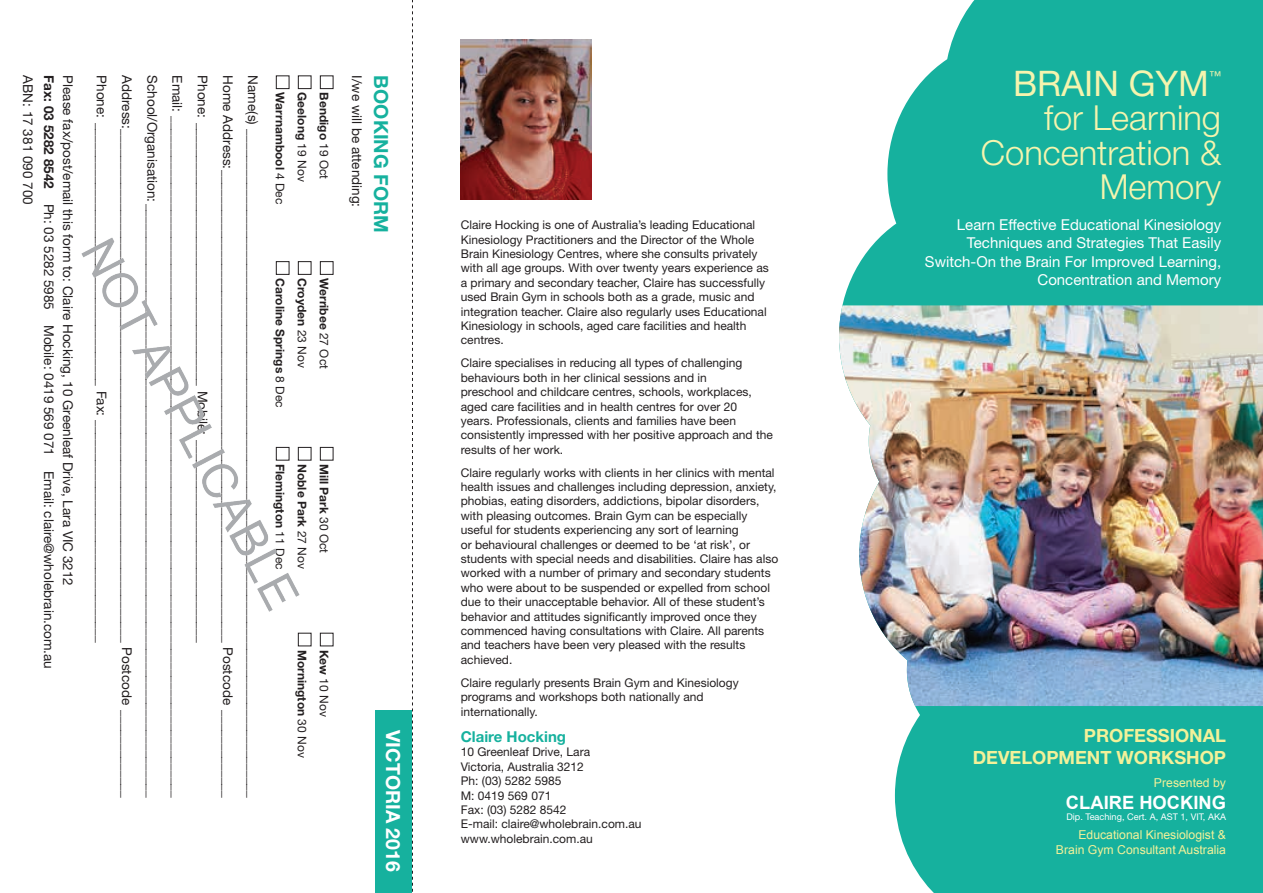
<style>
.page{position:relative;width:1263px;height:893px;background:#fff}
.page>*{position:absolute;margin:0;border:0;box-sizing:border-box;transform-origin:0 0}
.t1{font:35.25px "Helvetica Neue";color:#f5f4ae}
.t2{font:300 34.5px/34.5px "Helvetica Neue";color:#f5f4ae;text-align:right}
.t3{font:700 19.5px "Helvetica Neue";color:#fff}
.t4{font:700 19.5px "Helvetica Neue";color:#16b19e}
.t5{font:700 18.3px/21.9px "Helvetica Neue";color:#f3f199;text-align:right}
.t6{font:700 18.3px "Arial";color:#fff}
.t7{font:15px/18.1px "Helvetica Neue";color:#fff;text-align:right}
.t8{font:700 15px "Helvetica Neue";color:#16b19e}
.t9{font:13.5px/19.2px "Helvetica Neue";color:#231f20}
.t10{font:700 13.5px "Helvetica Neue";color:#231f20}
.t11{font:12.3px/14.7px "Arial";color:#f3f199;text-align:right}
.t12{font:12.3px "Helvetica Neue";color:#f5f4ae}
.t13{font:12px/14.4px "Helvetica Neue";color:#231f20}
.t14{font:700 12px "Helvetica Neue";color:#231f20}
.t15{font:9.15px "Helvetica Neue";color:#fff}
.s1{font-weight:400}
.s2{font-weight:700}
</style>
<div class="page">
<div style="left:320px;top:75px;width:13px;height:14px;border:1px solid #231f20"></div>
<div style="left:320px;top:261px;width:13px;height:14px;border:1px solid #231f20"></div>
<div style="left:320px;top:447px;width:13px;height:13px;border:1px solid #231f20"></div>
<div style="left:320px;top:633px;width:13px;height:13px;border:1px solid #231f20"></div>
<div style="left:298px;top:75px;width:13px;height:14px;border:1px solid #231f20"></div>
<div style="left:298px;top:261px;width:13px;height:14px;border:1px solid #231f20"></div>
<div style="left:298px;top:447px;width:13px;height:13px;border:1px solid #231f20"></div>
<div style="left:298px;top:633px;width:13px;height:13px;border:1px solid #231f20"></div>
<div style="left:276px;top:75px;width:13px;height:14px;border:1px solid #231f20"></div>
<svg style="left:842px;top:0;width:421px;height:893px;background:#37bcab"></svg>
<img style="left:839px;top:305px;width:424px;height:401px">
<svg style="left:412px;top:0;width:1px;height:892px"></svg>
<img style="left:460px;top:40px;width:132px;height:160px">
<div style="left:376px;top:711px;width:36px;height:182px;background:#16b19e"></div>
<img style="left:81px;top:238px;width:218px;height:373px">
<p class="t9" style="left:38px;top:75px;width:131px;rotate:90deg">ABN: 17 381 090 700</p>
<h1 class="t1" style="left:1013px;top:62px;width:197px">BRAIN GYM</h1>
<p class="t12" style="left:1209px;top:68px;width:14px">™</p>
<p class="t9" style="left:137px;top:75px;width:724px;rotate:90deg">Address:____________________________________________________________________________ Postcode _____________</p>
<p class="t9" style="left:162px;top:75px;width:724px;rotate:90deg">School/Organisation:________________________________________________________________________________________</p>
<p class="t9" style="left:187px;top:75px;width:724px;rotate:90deg">Email: _____________________________________________________________________________________________________</p>
<p class="t10" style="left:57px;top:75px;width:115px;rotate:90deg">Fax: 03 5282 8542</p>
<p class="t9" style="left:238px;top:75px;width:724px;rotate:90deg">Home Address:______________________________________________________________________ Postcode _____________</p>
<p class="t9" style="left:263px;top:75px;width:724px;rotate:90deg">Name(s) ___________________________________________________________________________________________________</p>
<p class="t9" style="left:78px;top:204px;width:467px;text-indent:-128px;rotate:90deg">Please fax/post/email this form to: Claire Hocking, 10 Greenleaf Drive, Lara VIC 3212<br>Ph: 03 5282 5985 Mobile: 0419 569 071 Email: claire@wholebrain.com.au</p>
<p class="t9" style="left:112px;top:75px;width:569px;rotate:90deg">Phone: _______________________________________ Fax: _________________________________</p>
<p class="t9" style="left:212px;top:75px;width:569px;rotate:90deg">Phone: _______________________________________ Mobile: ______________________________</p>
<p class="t9" style="left:367px;top:75px;width:133px;rotate:90deg">I/we will be attending:</p>
<h3 class="t4" style="left:393px;top:75px;width:159px;rotate:90deg">BOOKING FORM</h3>
<p class="t14" style="left:288px;top:92px;width:113px;rotate:90deg">Warrnambool <span class="s1">4 Dec</span></p>
<p class="t14" style="left:310px;top:92px;width:91px;rotate:90deg">Geelong <span class="s1">19 Nov</span></p>
<p class="t14" style="left:332px;top:92px;width:88px;rotate:90deg">Bendigo <span class="s1">19 Oct</span></p>
<h2 class="t2" style="left:981px;top:100px;width:242px">for Learning<br>Concentration &amp;<br>Memory</h2>
<p class="t7" style="left:925px;top:216px;width:298px">Learn Effective Educational Kinesiology Techniques and Strategies That Easily Switch-On the Brain For Improved Learning, Concentration and Memory</p>
<p class="t13" style="left:461px;top:218px;width:310px">Claire Hocking is one of Australia’s leading Educational Kinesiology Practitioners and the Director of the Whole Brain Kinesiology Centres, where she consults privately with all age groups. With over twenty years experience as a primary and secondary teacher, Claire has successfully used Brain Gym in schools both as a grade, music and integration teacher. Claire also regularly uses Educational Kinesiology in schools, aged care facilities and health centres.</p>
<p class="t13" style="left:461px;top:356px;width:314px">Claire specialises in reducing all types of challenging behaviours both in her clinical sessions and in<br>preschool and childcare centres, schools, workplaces, aged care facilities and in health centres for over 20<br>years. Professionals, clients and families have been consistently impressed with her positive approach and the results of her work.</p>
<p class="t13" style="left:461px;top:465px;width:319px">Claire regularly works with clients in her clinics with mental health issues and challenges including depression, anxiety, phobias, eating disorders, addictions, bipolar disorders, with pleasing outcomes. Brain Gym can be especially useful for students experiencing any sort of learning<br>or behavioural challenges or deemed to be ‘at risk’, or students with special needs and disabilities. Claire has also worked with a number of primary and secondary students who were about to be suspended or expelled from school due to their unacceptable behavior. All of these student’s behavior and attitudes significantly improved once they commenced having consultations with Claire. All parents and teachers have been very pleased with the results achieved.</p>
<p class="t13" style="left:461px;top:675px;width:279px">Claire regularly presents Brain Gym and Kinesiology programs and workshops both nationally and internationally.</p>
<p class="t8" style="left:461px;top:727px;width:107px">Claire Hocking</p>
<p class="t13" style="left:461px;top:745px;width:182px">10 Greenleaf Drive, Lara<br>Victoria, Australia 3212<br>Ph: (03) 5282 5985<br>M: 0419 569 071<br>Fax: (03) 5282 8542<br>E-mail: claire@wholebrain.com.au www.wholebrain.com.au</p>
<p class="t14" style="left:332px;top:278px;width:92px;rotate:90deg">Werribee <span class="s1">27 Oct</span></p>
<p class="t14" style="left:288px;top:278px;width:131px;rotate:90deg">Caroline Springs <span class="s1">8 Dec</span></p>
<p class="t14" style="left:310px;top:278px;width:91px;rotate:90deg">Croyden <span class="s1">23 Nov</span></p>
<p class="t14" style="left:288px;top:464px;width:107px;rotate:90deg">Flemington <span class="s1">11 Dec</span></p>
<p class="t14" style="left:310px;top:464px;width:106px;rotate:90deg">Noble Park <span class="s1">27 Nov</span></p>
<p class="t14" style="left:332px;top:464px;width:91px;rotate:90deg">Mill Park <span class="s1">30 Oct</span></p>
<p class="t14" style="left:310px;top:650px;width:109px;rotate:90deg">Mornington <span class="s1">30 Nov</span></p>
<p class="t13" style="left:332px;top:650px;width:68px;rotate:90deg"><span class="s2">Kew</span> 10 Nov</p>
<h3 class="t3" style="left:405px;top:730px;width:143px;rotate:90deg">VICTORIA 2016</h3>
<h3 class="t5" style="left:973px;top:724px;width:255px">PROFESSIONAL<br>DEVELOPMENT WORKSHOP</h3>
<p class="t11" style="left:1154px;top:776px;width:74px">Presented by</p>
<h3 class="t6" style="left:1066px;top:790px;width:162px">CLAIRE HOCKING</h3>
<p class="t15" style="left:1066px;top:811px;width:161px">Dip. Teaching, Cert. A, AST 1, VIT, AKA</p>
<p class="t11" style="left:1056px;top:828px;width:172px">Educational Kinesiologist &amp;<br>Brain Gym Consultant Australia</p>
</div>
